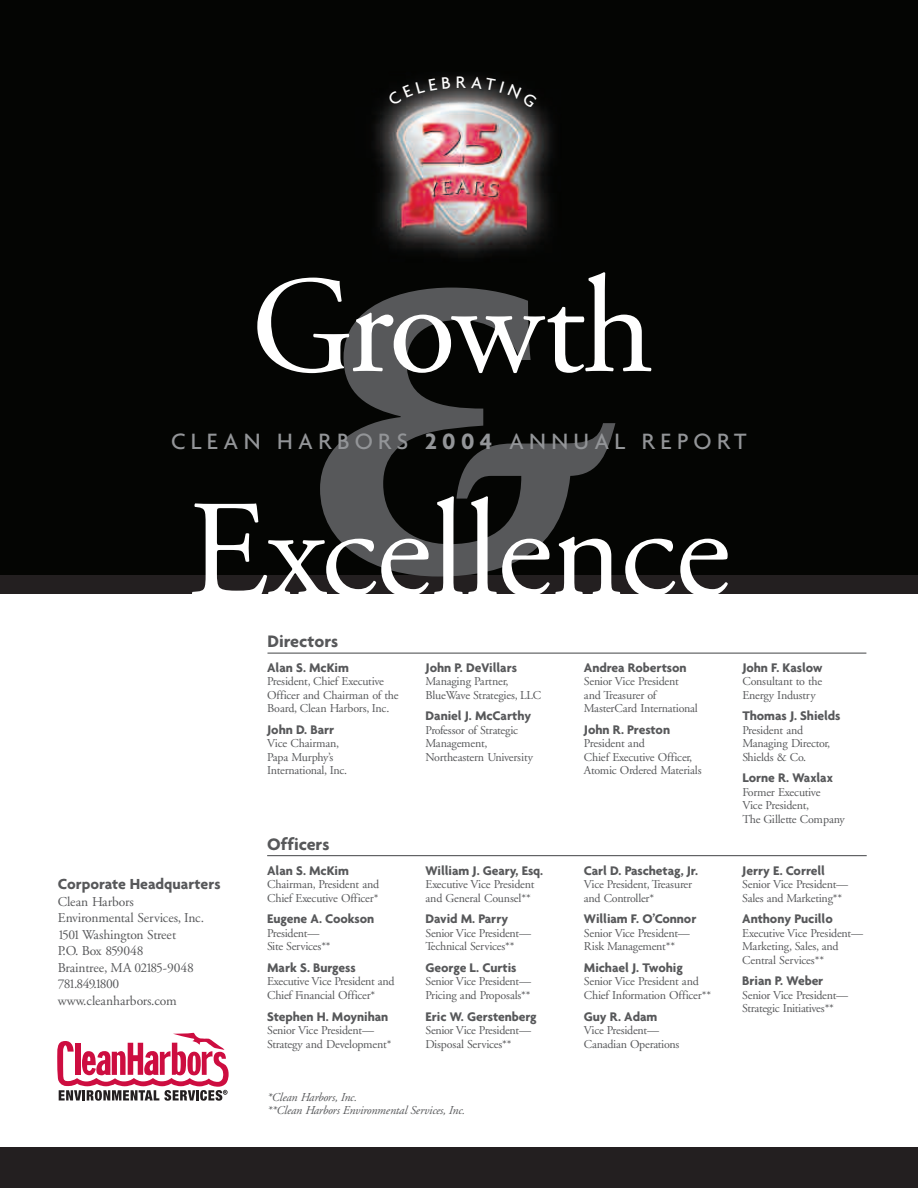
<style>
.page{position:relative;width:918px;height:1188px;background:#fff}
.page>*{position:absolute;margin:0;border:0;box-sizing:border-box;transform-origin:0 0}
.t1{font:italic 700 426.15px "Novarese";color:#57585a}
.t2{font:138px "Adobe Garamond";letter-spacing:-.01em;color:#fff}
.t3{font:500 24px "Agenda";letter-spacing:.22em;color:#939598}
.t4{font:700 18px "Agenda";color:#57585a}
.t5{font:500 18px "Agenda";color:#fff}
.t6{font:700 15.75px "Agenda";color:#57585a}
.t7{font:700 13.5px "Agenda";letter-spacing:-.005em;color:#57585a}
.t8{font:13.5px/16.5px "Adobe Garamond";letter-spacing:-.01em;color:#57585a}
.t9{font:12px/13.5px "Adobe Garamond";letter-spacing:-.02em;color:#57585a}
.t10{font:italic 12px/13.5px "Adobe Garamond";letter-spacing:-.015em;color:#57585a}
.s1{font-weight:700}
</style>
<div class="page">
<div style="left:0;top:0;width:918px;height:594px;background:#231f20"></div>
<div style="left:0;top:0;width:918px;height:574px;background:#040503"></div>
<svg style="left:57px;top:1033px;width:172px;height:68px"></svg>
<hr style="left:267px;top:855px;width:600px;height:1px;background:#57585a">
<div style="left:0;top:1148px;width:918px;height:40px;background:#231f20"></div>
<hr style="left:267px;top:653px;width:599px;height:1px;background:#57585a">
<svg style="left:387px;top:77px;width:64px;height:29px"></svg>
<svg style="left:471px;top:76px;width:66px;height:32px"></svg>
<h3 class="t5" style="left:456px;top:71px;width:11px">R</h3>
<h2 class="t2" style="left:251px;top:272px;width:404px">Growth</h2>
<h1 class="t1" style="left:305px;top:248px;width:309px">&amp;</h1>
<h3 class="t3" style="left:425px;top:426px;width:323px"><span class="s1">2004</span> ANNUAL REPORT</h3>
<h3 class="t3" style="left:171px;top:426px;width:239px">CLEAN HARBORS</h3>
<h2 class="t2" style="left:188px;top:496px;width:544px">Excellence</h2>
<h3 class="t6" style="left:58px;top:875px;width:164px">Corporate Headquarters</h3>
<p class="t8" style="left:58px;top:895px;width:148px">Clean Harbors<br>Environmental Services, Inc.<br>1501 Washington Street<br>P.O. Box 859048<br>Braintree, MA 02185-9048<br>781.849.1800 www.cleanharbors.com</p>
<h3 class="t4" style="left:268px;top:631px;width:72px">Directors</h3>
<p class="t7" style="left:267px;top:659px;width:83px">Alan S. McKim</p>
<p class="t9" style="left:267px;top:676px;width:133px">President, Chief Executive<br>Officer and Chairman of the<br>Board, Clean Harbors, Inc.</p>
<p class="t7" style="left:267px;top:721px;width:69px">John D. Barr</p>
<p class="t9" style="left:267px;top:738px;width:82px">Vice Chairman,<br>Papa Murphy’s<br>International, Inc.</p>
<h3 class="t4" style="left:267px;top:833px;width:64px">Officers</h3>
<p class="t7" style="left:267px;top:862px;width:83px">Alan S. McKim</p>
<p class="t9" style="left:267px;top:879px;width:114px">Chairman, President and<br>Chief Executive Officer*</p>
<p class="t7" style="left:267px;top:911px;width:109px">Eugene A. Cookson</p>
<p class="t9" style="left:267px;top:927px;width:65px">President—<br>Site Services**</p>
<p class="t7" style="left:267px;top:959px;width:90px">Mark S. Burgess</p>
<p class="t9" style="left:267px;top:976px;width:129px">Executive Vice President and<br>Chief Financial Officer*</p>
<p class="t7" style="left:267px;top:1008px;width:123px">Stephen H. Moynihan</p>
<p class="t9" style="left:267px;top:1024px;width:126px">Senior Vice President—<br>Strategy and Development*</p>
<p class="t7" style="left:426px;top:659px;width:93px">John P. DeVillars</p>
<p class="t9" style="left:426px;top:676px;width:117px">Managing Partner,<br>BlueWave Strategies, LLC</p>
<p class="t7" style="left:426px;top:708px;width:107px">Daniel J. McCarthy</p>
<p class="t9" style="left:426px;top:724px;width:109px">Professor of Strategic<br>Management,<br>Northeastern University</p>
<p class="t7" style="left:426px;top:862px;width:119px">William J. Geary, Esq.</p>
<p class="t9" style="left:426px;top:879px;width:111px">Executive Vice President and General Counsel**</p>
<p class="t7" style="left:426px;top:911px;width:84px">David M. Parry</p>
<p class="t9" style="left:426px;top:927px;width:107px">Senior Vice President—<br>Technical Services**</p>
<p class="t7" style="left:426px;top:959px;width:92px">George L. Curtis</p>
<p class="t9" style="left:426px;top:976px;width:107px">Senior Vice President—<br>Pricing and Proposals**</p>
<p class="t7" style="left:426px;top:1008px;width:113px">Eric W. Gerstenberg</p>
<p class="t9" style="left:426px;top:1024px;width:107px">Senior Vice President—<br>Disposal Services**</p>
<p class="t10" style="left:267px;top:1091px;width:199px">*Clean Harbors, Inc.<br>**Clean Harbors Environmental Services, Inc.</p>
<p class="t7" style="left:584px;top:659px;width:104px">Andrea Robertson</p>
<p class="t9" style="left:584px;top:676px;width:115px">Senior Vice President and Treasurer of<br>MasterCard International</p>
<p class="t7" style="left:584px;top:721px;width:88px">John R. Preston</p>
<p class="t9" style="left:584px;top:738px;width:119px">President and<br>Chief Executive Officer,<br>Atomic Ordered Materials</p>
<p class="t7" style="left:584px;top:862px;width:116px">Carl D. Paschetag, Jr.</p>
<p class="t9" style="left:584px;top:879px;width:110px">Vice President, Treasurer and Controller*</p>
<p class="t7" style="left:584px;top:911px;width:114px">William F. O’Connor</p>
<p class="t9" style="left:584px;top:927px;width:108px">Senior Vice President—<br>Risk Management**</p>
<p class="t7" style="left:584px;top:959px;width:100px">Michael J. Twohig</p>
<p class="t9" style="left:584px;top:976px;width:129px">Senior Vice President and<br>Chief Information Officer**</p>
<p class="t7" style="left:584px;top:1008px;width:75px">Guy R. Adam</p>
<p class="t9" style="left:584px;top:1024px;width:97px">Vice President—<br>Canadian Operations</p>
<p class="t7" style="left:742px;top:659px;width:82px">John F. Kaslow</p>
<p class="t9" style="left:742px;top:676px;width:81px">Consultant to the<br>Energy Industry</p>
<p class="t7" style="left:742px;top:708px;width:100px">Thomas J. Shields</p>
<p class="t9" style="left:742px;top:724px;width:89px">President and<br>Managing Director,<br>Shields &amp; Co.</p>
<p class="t7" style="left:742px;top:770px;width:92px">Lorne R. Waxlax</p>
<p class="t9" style="left:742px;top:786px;width:104px">Former Executive<br>Vice President,<br>The Gillette Company</p>
<p class="t7" style="left:742px;top:862px;width:84px">Jerry E. Correll</p>
<p class="t9" style="left:742px;top:879px;width:108px">Senior Vice President—<br>Sales and Marketing**</p>
<p class="t7" style="left:742px;top:911px;width:92px">Anthony Pucillo</p>
<p class="t9" style="left:742px;top:927px;width:122px">Executive Vice President—<br>Marketing, Sales, and<br>Central Services**</p>
<p class="t7" style="left:742px;top:973px;width:83px">Brian P. Weber</p>
<p class="t9" style="left:742px;top:989px;width:108px">Senior Vice President—<br>Strategic Initiatives**</p>
</div>
